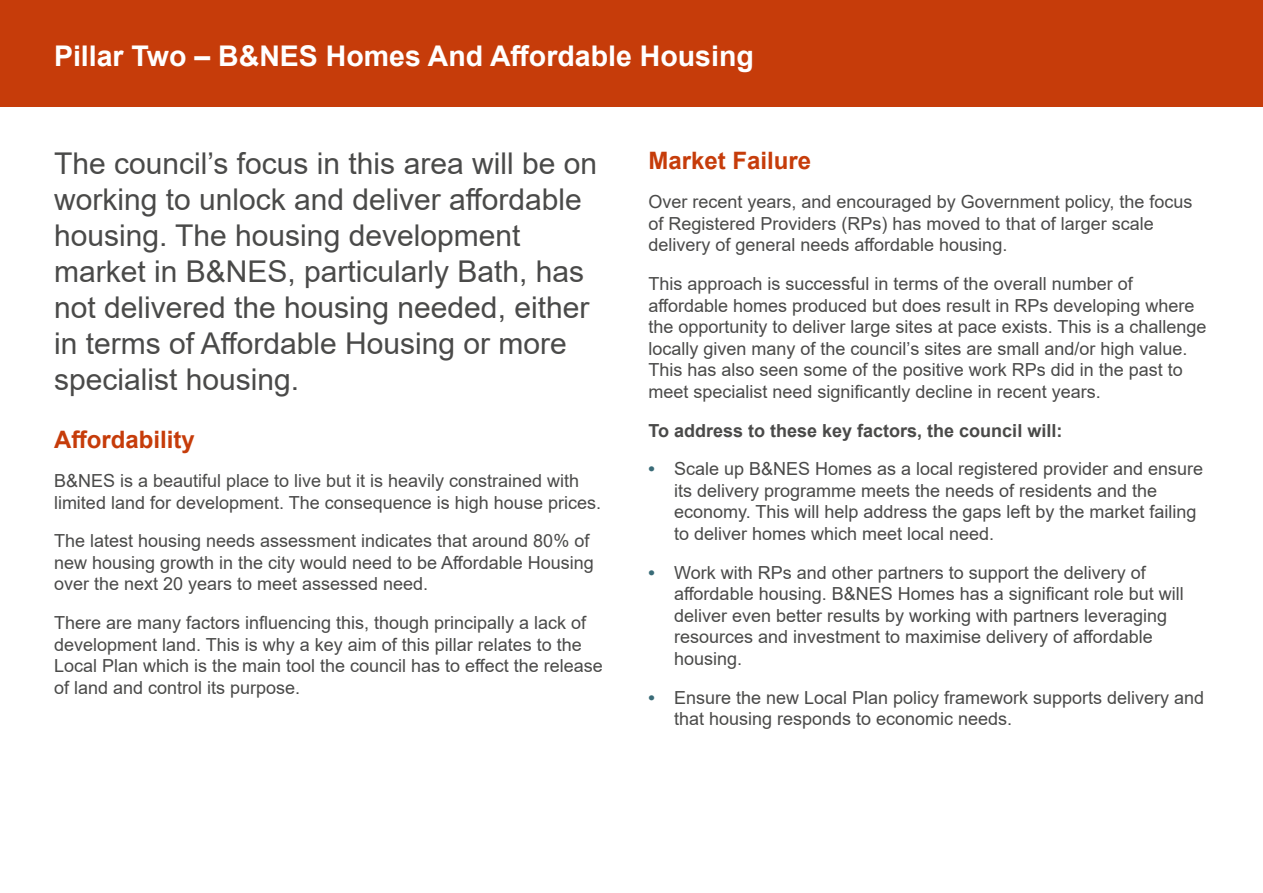
<style>
.page{position:relative;width:1263px;height:893px;background:#fff}
.page>*{position:absolute;margin:0;border:0;box-sizing:border-box;transform-origin:0 0}
.t1{font:30px/36px "Arial";color:#4a4a49}
.Heading_3_WHITE{font:700 28.5px "Arial";color:#fff}
.Heading_4{font:700 24px "Arial";color:#c63c0a}
.t2{font:18px/21.6px "Arial";color:#4a4a49}
.t3{font:700 18px "Arial";color:#4a4a49}
.s1{font-weight:700;color:#396b77}
</style>
<div class="page">
<div style="left:0;top:0;width:1263px;height:106px;background:#c63c0a"></div>
<h3 class="Heading_3_WHITE" style="left:54px;top:36px;width:701px">Pillar Two – B&amp;NES Homes And Affordable Housing</h3>
<p class="t1" style="left:54px;top:145px;width:545px">The council’s focus in this area will be on working to unlock and deliver affordable housing. The housing development market in B&amp;NES, particularly Bath, has not delivered the housing needed, either in terms of Affordable Housing or more specialist housing.</p>
<h4 class="Heading_4" style="left:54px;top:423px;width:142px">Affordability</h4>
<p class="t2" style="left:54px;top:470px;width:548px">B&amp;NES is a beautiful place to live but it is heavily constrained with limited land for development. The consequence is high house prices.</p>
<p class="t2" style="left:54px;top:530px;width:541px">The latest housing needs assessment indicates that around 80% of new housing growth in the city would need to be Affordable Housing over the next 20 years to meet assessed need.</p>
<p class="t2" style="left:54px;top:612px;width:550px">There are many factors influencing this, though principally a lack of development land. This is why a key aim of this pillar relates to the Local Plan which is the main tool the council has to effect the release of land and control its purpose.</p>
<h4 class="Heading_4" style="left:648px;top:144px;width:164px">Market Failure</h4>
<p class="t2" style="left:648px;top:191px;width:545px">Over recent years, and encouraged by Government policy, the focus of Registered Providers (RPs) has moved to that of larger scale delivery of general needs affordable housing.</p>
<p class="t2" style="left:648px;top:273px;width:559px">This approach is successful in terms of the overall number of affordable homes produced but does result in RPs developing where the opportunity to deliver large sites at pace exists. This is a challenge locally given many of the council’s sites are small and/or high value.<br>This has also seen some of the positive work RPs did in the past to meet specialist need significantly decline in recent years.</p>
<p class="t3" style="left:648px;top:417px;width:415px">To address to these key factors, the council will:</p>
<p class="t2" style="left:674px;top:458px;width:531px;text-indent:-26px"><span class="s1">•</span> Scale up B&amp;NES Homes as a local registered provider and ensure its delivery programme meets the needs of residents and the economy. This will help address the gaps left by the market failing to deliver homes which meet local need.</p>
<p class="t2" style="left:674px;top:561px;width:511px;text-indent:-26px"><span class="s1">•</span> Work with RPs and other partners to support the delivery of affordable housing. B&amp;NES Homes has a significant role but will deliver even better results by working with partners leveraging resources and investment to maximise delivery of affordable housing.</p>
<p class="t2" style="left:674px;top:686px;width:532px;text-indent:-26px"><span class="s1">•</span> Ensure the new Local Plan policy framework supports delivery and that housing responds to economic needs.</p>
</div>
